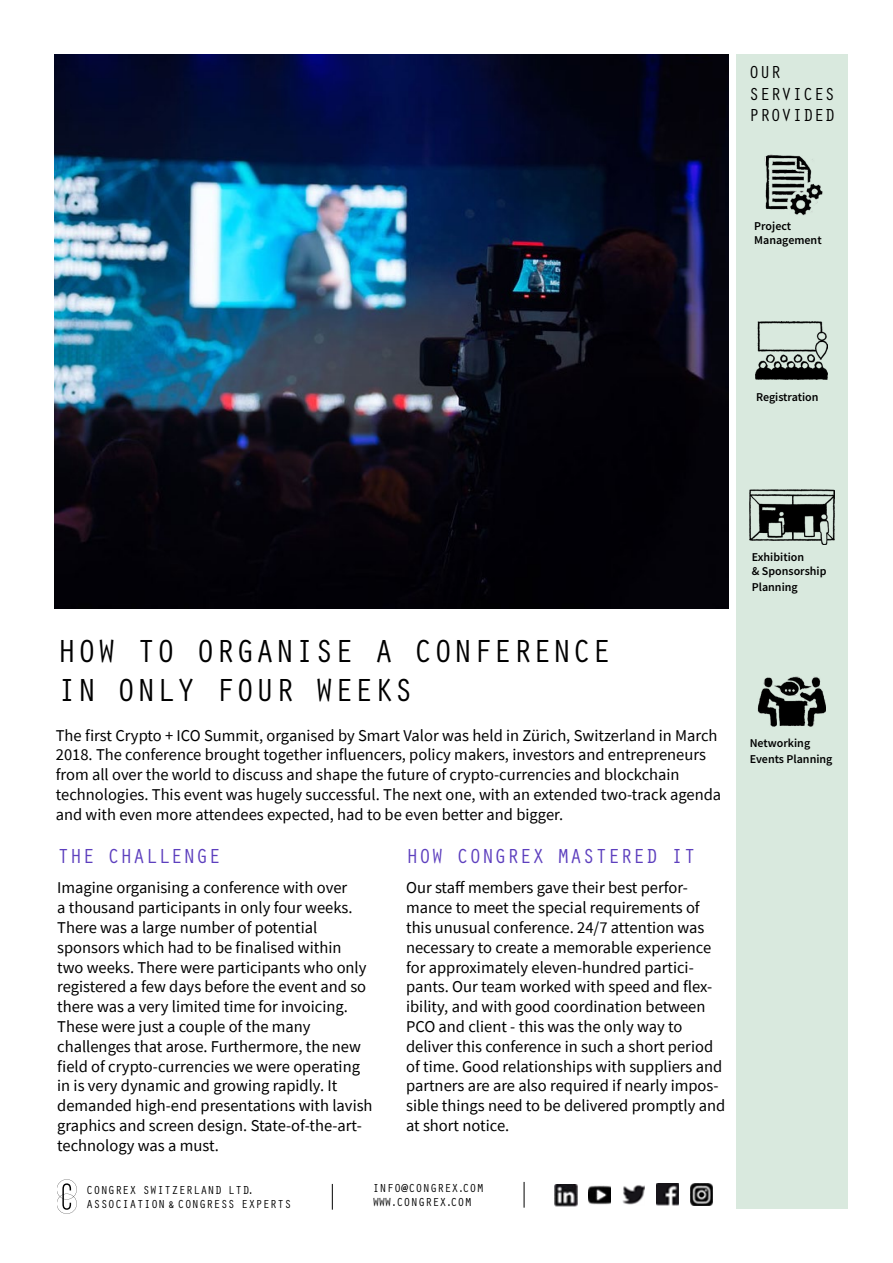
<style>
.page{position:relative;width:893px;height:1263px;background:#fff}
.page>*{position:absolute;margin:0;border:0;box-sizing:border-box;transform-origin:0 0}
.t1{font:33px/39.6px "Orator Std";color:#000}
.t2{font:21px "Orator Std";color:#5d3fbe}
.t3{font:18px/21.6px "Orator Std";color:#000}
.t4{font:16.5px/19.8px "Source Sans Pro";color:#000}
.t5{font:600 12px/14.4px "Source Sans Pro";color:#000}
.t6{font:12px/14.4px "Orator Std";color:#000}
</style>
<div class="page">
<img style="left:54px;top:54px;width:675px;height:555px">
<svg style="left:524px;top:1182px;width:1px;height:26px"></svg>
<svg style="left:332px;top:1184px;width:1px;height:26px"></svg>
<img style="left:554px;top:1184px;width:23px;height:22px">
<img style="left:588px;top:1185px;width:23px;height:20px">
<img style="left:622px;top:1185px;width:23px;height:20px">
<img style="left:656px;top:1183px;width:23px;height:23px">
<img style="left:690px;top:1183px;width:23px;height:23px">
<svg style="left:57px;top:1179px;width:19px;height:35px"></svg>
<div style="left:736px;top:54px;width:112px;height:1155px;background:#d9e9de"></div>
<img style="left:755px;top:321px;width:73px;height:59px">
<img style="left:750px;top:489px;width:85px;height:56px">
<img style="left:764px;top:154px;width:59px;height:61px">
<img style="left:757px;top:676px;width:69px;height:51px">
<p class="t3" style="left:749px;top:61px;width:88px">OUR<br>SERVICES<br>PROVIDED</p>
<p class="t5" style="left:754px;top:218px;width:69px">Project<br>Management</p>
<p class="t5" style="left:756px;top:390px;width:64px">Registration</p>
<h1 class="t1" style="left:57px;top:629px;width:556px">HOW TO ORGANISE A CONFERENCE<br>IN ONLY FOUR WEEKS</h1>
<p class="t4" style="left:56px;top:725px;width:667px">The first Crypto + ICO Summit, organised by Smart Valor was held in Zürich, Switzerland in March 2018. The conference brought together influencers, policy makers, investors and entrepreneurs from all over the world to discuss and shape the future of crypto-currencies and blockchain technologies. This event was hugely successful. The next one, with an extended two-track agenda and with even more attendees expected, had to be even better and bigger.</p>
<p class="t2" style="left:57px;top:841px;width:165px">THE CHALLENGE</p>
<p class="t4" style="left:57px;top:878px;width:317px">Imagine organising a conference with over<br>a thousand participants in only four weeks.<br>There was a large number of potential sponsors which had to be finalised within<br>two weeks. There were participants who only registered a few days before the event and so there was a very limited time for invoicing.<br>These were just a couple of the many challenges that arose. Furthermore, the new field of crypto-currencies we were operating in is very dynamic and growing rapidly. It demanded high-end presentations with lavish graphics and screen design. State-of-the-art&shy;technology was a must.</p>
<p class="t2" style="left:406px;top:841px;width:291px">HOW CONGREX MASTERED IT</p>
<p class="t4" style="left:406px;top:878px;width:321px">Our staff members gave their best perfor&shy;mance to meet the special requirements of this unusual conference. 24/7 attention was necessary to create a memorable experience for approximately eleven-hundred partici&shy;pants. Our team worked with speed and flex&shy;ibility, and with good coordination between PCO and client - this was the only way to deliver this conference in such a short period of time. Good relationships with suppliers and partners are are also required if nearly impos&shy;sible things need to be delivered promptly and at short notice.</p>
<p class="t6" style="left:86px;top:1182px;width:207px">CONGREX SWITZERLAND LTD.<br>ASSOCIATION &amp; CONGRESS EXPERTS</p>
<p class="t6" style="left:372px;top:1180px;width:113px">INFO@CONGREX.COM<br>WWW.CONGREX.COM</p>
<p class="t5" style="left:752px;top:549px;width:76px">Exhibition<br>&amp; Sponsorship</p>
<p class="t5" style="left:752px;top:580px;width:47px">Planning</p>
<p class="t5" style="left:750px;top:734px;width:84px;line-height:16.2px">Networking<br>Events Planning</p>
</div>
